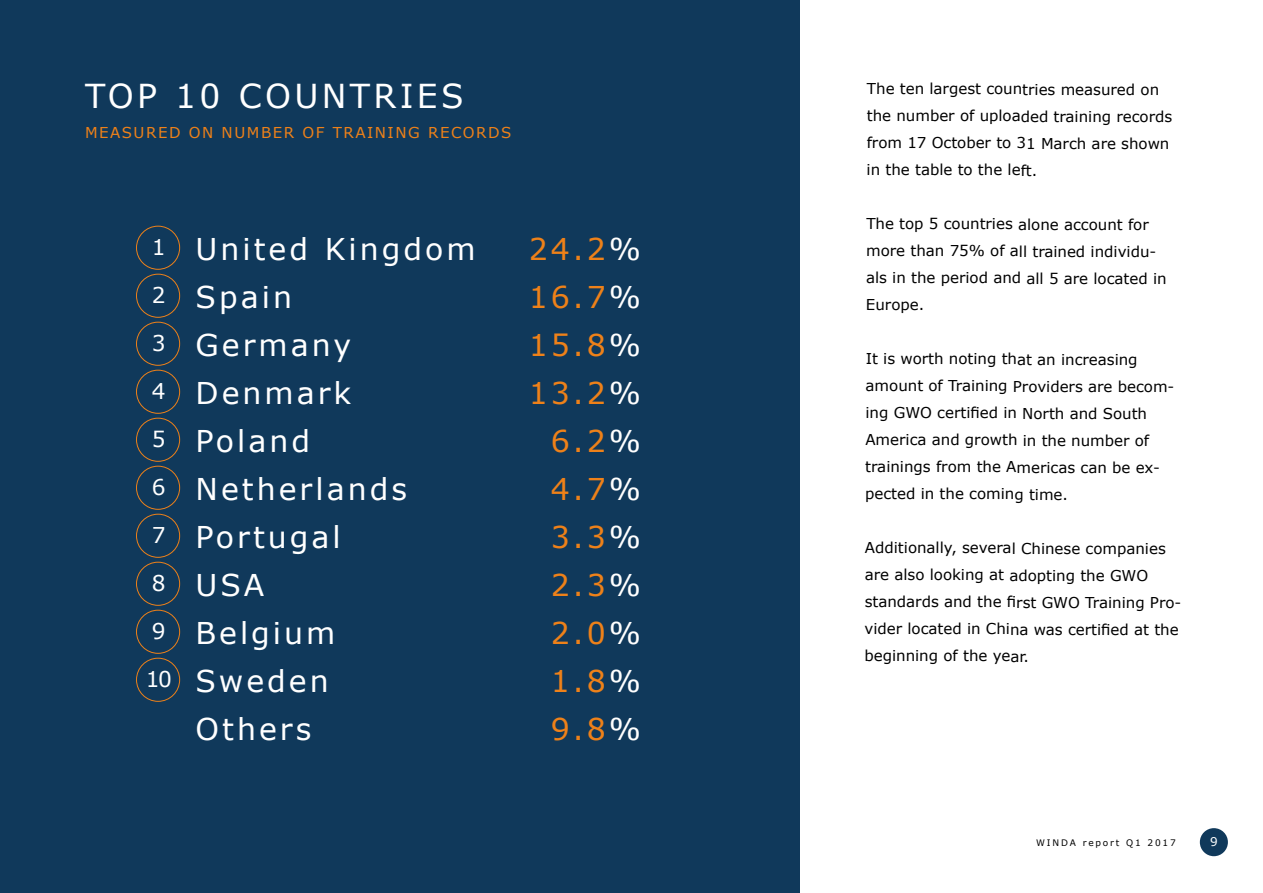
<style>
.page{position:relative;width:1263px;height:893px;background:#fff}
.page>*{position:absolute;margin:0;border:0;box-sizing:border-box;transform-origin:0 0}
.t1{font:33px "Verdana";letter-spacing:.1em;color:#fff}
.t2{font:30px "Verdana";letter-spacing:.1em;color:#fff}
.t3{font:30px "Verdana";letter-spacing:.1em;color:#ee8119}
.t4{font:21.75px "Verdana";color:#fff}
.t5{font:15px/27px "Verdana";letter-spacing:-.005em;color:#000}
.t6{font:15px "Verdana";letter-spacing:.1em;color:#ee8119}
.t7{font:12px "Verdana";color:#fff}
.t8{font:9px "Verdana";letter-spacing:.2em;color:#000}
.s1{color:#fff}
</style>
<div class="page">
<div style="left:0;top:0;width:799px;height:893px;background:#10395b"></div>
<div style="left:1200px;top:828px;width:28px;height:28px;background:#10395b;border-radius:50%"></div>
<div style="left:136px;top:226px;width:44px;height:44px;border:1px solid #ee8119;border-radius:50%"></div>
<div style="left:136px;top:274px;width:44px;height:44px;border:1px solid #ee8119;border-radius:50%"></div>
<div style="left:136px;top:322px;width:44px;height:44px;border:1px solid #ee8119;border-radius:50%"></div>
<div style="left:136px;top:370px;width:44px;height:44px;border:1px solid #ee8119;border-radius:50%"></div>
<div style="left:136px;top:418px;width:44px;height:44px;border:1px solid #ee8119;border-radius:50%"></div>
<div style="left:136px;top:466px;width:44px;height:44px;border:1px solid #ee8119;border-radius:50%"></div>
<div style="left:136px;top:514px;width:44px;height:44px;border:1px solid #ee8119;border-radius:50%"></div>
<div style="left:136px;top:562px;width:44px;height:44px;border:1px solid #ee8119;border-radius:50%"></div>
<div style="left:136px;top:610px;width:44px;height:44px;border:1px solid #ee8119;border-radius:50%"></div>
<div style="left:136px;top:658px;width:44px;height:44px;border:1px solid #ee8119;border-radius:50%"></div>
<h1 class="t1" style="left:85px;top:73px;width:380px">TOP 10 COUNTRIES</h1>
<p class="t6" style="left:85px;top:122px;width:428px">MEASURED ON NUMBER OF TRAINING RECORDS</p>
<h3 class="t4" style="left:152px;top:232px;width:15px">1</h3>
<h3 class="t4" style="left:152px;top:280px;width:15px">2</h3>
<h3 class="t4" style="left:152px;top:328px;width:15px">3</h3>
<h3 class="t4" style="left:152px;top:376px;width:15px">4</h3>
<h3 class="t4" style="left:152px;top:424px;width:15px">5</h3>
<h3 class="t4" style="left:152px;top:472px;width:15px">6</h3>
<h3 class="t4" style="left:152px;top:520px;width:15px">7</h3>
<h3 class="t4" style="left:152px;top:568px;width:15px">8</h3>
<h3 class="t4" style="left:152px;top:616px;width:15px">9</h3>
<h3 class="t4" style="left:146px;top:664px;width:28px">10</h3>
<h2 class="t2" style="left:196px;top:229px;width:281px">United Kingdom</h2>
<h2 class="t3" style="left:529px;top:229px;width:114px">24.2<span class="s1">%</span></h2>
<h2 class="t2" style="left:196px;top:277px;width:98px">Spain</h2>
<h2 class="t3" style="left:529px;top:277px;width:114px">16.7<span class="s1">%</span></h2>
<h2 class="t2" style="left:196px;top:325px;width:157px">Germany</h2>
<h2 class="t3" style="left:529px;top:325px;width:114px">15.8<span class="s1">%</span></h2>
<h2 class="t2" style="left:196px;top:373px;width:157px">Denmark</h2>
<h2 class="t3" style="left:529px;top:373px;width:114px">13.2<span class="s1">%</span></h2>
<h2 class="t2" style="left:196px;top:421px;width:116px">Poland</h2>
<h2 class="t3" style="left:551px;top:421px;width:92px">6.2<span class="s1">%</span></h2>
<h2 class="t2" style="left:196px;top:469px;width:213px">Netherlands</h2>
<h2 class="t3" style="left:551px;top:469px;width:92px">4.7<span class="s1">%</span></h2>
<h2 class="t2" style="left:196px;top:517px;width:147px">Portugal</h2>
<h2 class="t3" style="left:551px;top:517px;width:92px">3.3<span class="s1">%</span></h2>
<h2 class="t2" style="left:196px;top:565px;width:70px">USA</h2>
<h2 class="t3" style="left:551px;top:565px;width:92px">2.3<span class="s1">%</span></h2>
<h2 class="t2" style="left:196px;top:613px;width:141px">Belgium</h2>
<h2 class="t3" style="left:551px;top:613px;width:92px">2.0<span class="s1">%</span></h2>
<h2 class="t2" style="left:196px;top:661px;width:135px">Sweden</h2>
<h2 class="t3" style="left:551px;top:661px;width:92px">1.8<span class="s1">%</span></h2>
<h2 class="t2" style="left:196px;top:709px;width:117px">Others</h2>
<h2 class="t3" style="left:551px;top:709px;width:92px">9.8<span class="s1">%</span></h2>
<p class="t5" style="left:866px;top:75px;width:307px">The ten largest countries measured on the number of uploaded training records from 17 October to 31 March are shown in the table to the left.</p>
<p class="t5" style="left:866px;top:210px;width:302px">The top 5 countries alone account for more than 75% of all trained individu&shy;als in the period and all 5 are located in<br>Europe.</p>
<p class="t5" style="left:865px;top:345px;width:311px">It is worth noting that an increasing amount of Training Providers are becom&shy;ing GWO certified in North and South America and growth in the number of trainings from the Americas can be ex&shy;pected in the coming time.</p>
<p class="t5" style="left:864px;top:534px;width:318px">Additionally, several Chinese companies are also looking at adopting the GWO standards and the first GWO Training Pro&shy;vider located in China was certified at the beginning of the year.</p>
<p class="t8" style="left:1036px;top:837px;width:141px">WINDA report Q1 2017</p>
<p class="t7" style="left:1210px;top:834px;width:9px">9</p>
</div>
